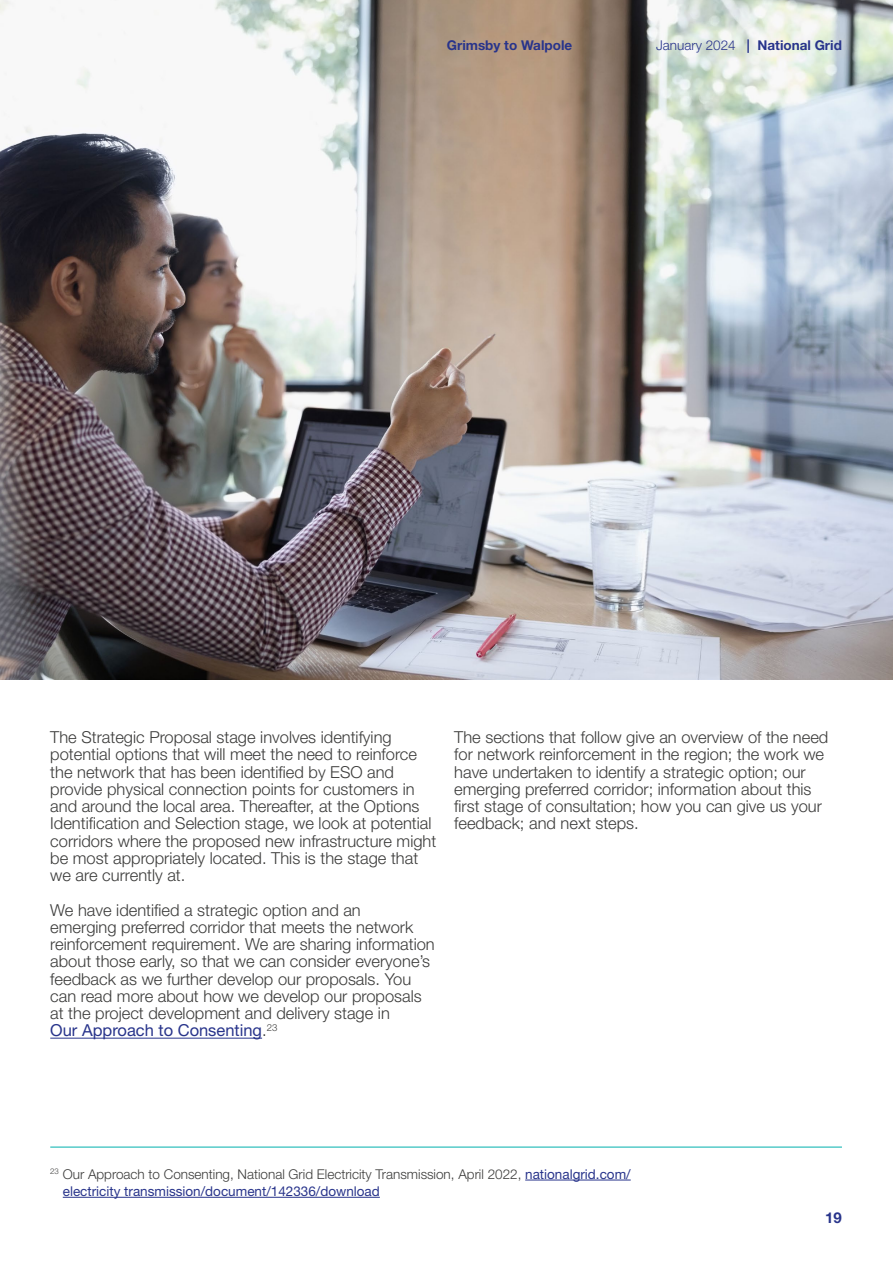
<style>
.page{position:relative;width:893px;height:1263px;background:#fff}
.page>*{position:absolute;margin:0;border:0;box-sizing:border-box;transform-origin:0 0}
.t1{font:300 16.5px/17.2px "Helvetica Neue LT Std";color:#3c3c3b}
.t2{font:700 15px "Helvetica Neue LT Std";color:#28348b}
.t3{font:300 13.5px/17.2px "Helvetica Neue LT Std";color:#3c3c3b}
.t4{font:700 13.5px "Helvetica Neue LT Std";color:#28348b}
.s1{font-weight:300}
.s2{font-weight:400;color:#28348b}
</style>
<div class="page">
<hr style="left:50px;top:1038px;width:212px;height:1px;background:#28348b">
<hr style="left:525px;top:1180px;width:106px;height:1px;background:#28348b">
<hr style="left:63px;top:1197px;width:317px;height:1px;background:#28348b">
<hr style="left:50px;top:1147px;width:792px;height:1px;background:#00b0ad">
<img style="left:0;top:0;width:893px;height:680px">
<p class="t4" style="left:447px;top:37px;width:127px">Grimsby to Walpole</p>
<p class="t4" style="left:656px;top:37px;width:187px"><span class="s1">January 2024</span> | National Grid</p>
<p class="t1" style="left:50px;top:728px;width:388px">The Strategic Proposal stage involves identifying potential options that will meet the need to reinforce the network that has been identified by ESO and provide physical connection points for customers in and around the local area. Thereafter, at the Options Identification and Selection stage, we look at potential corridors where the proposed new infrastructure might be most appropriately located. This is the stage that we are currently at.</p>
<p class="t1" style="left:50px;top:901px;width:386px">We have identified a strategic option and an<br>emerging preferred corridor that meets the network reinforcement requirement. We are sharing information about those early, so that we can consider everyone’s feedback as we further develop our proposals. You can read more about how we develop our proposals at the project development and delivery stage in<br><span class="s2">Our Approach to Consenting</span>.<sup>23</sup></p>
<p class="t1" style="left:454px;top:728px;width:376px">The sections that follow give an overview of the need for network reinforcement in the region; the work we have undertaken to identify a strategic option; our emerging preferred corridor; information about this first stage of consultation; how you can give us your feedback; and next steps.</p>
<p class="t3" style="left:63px;top:1165px;width:569px;text-indent:-13px"><sup>23</sup> Our Approach to Consenting, National Grid Electricity Transmission, April 2022, <span class="s2">nationalgrid.com/ electricity transmission/document/142336/download</span></p>
<p class="t2" style="left:825px;top:1208px;width:18px">19</p>
</div>
